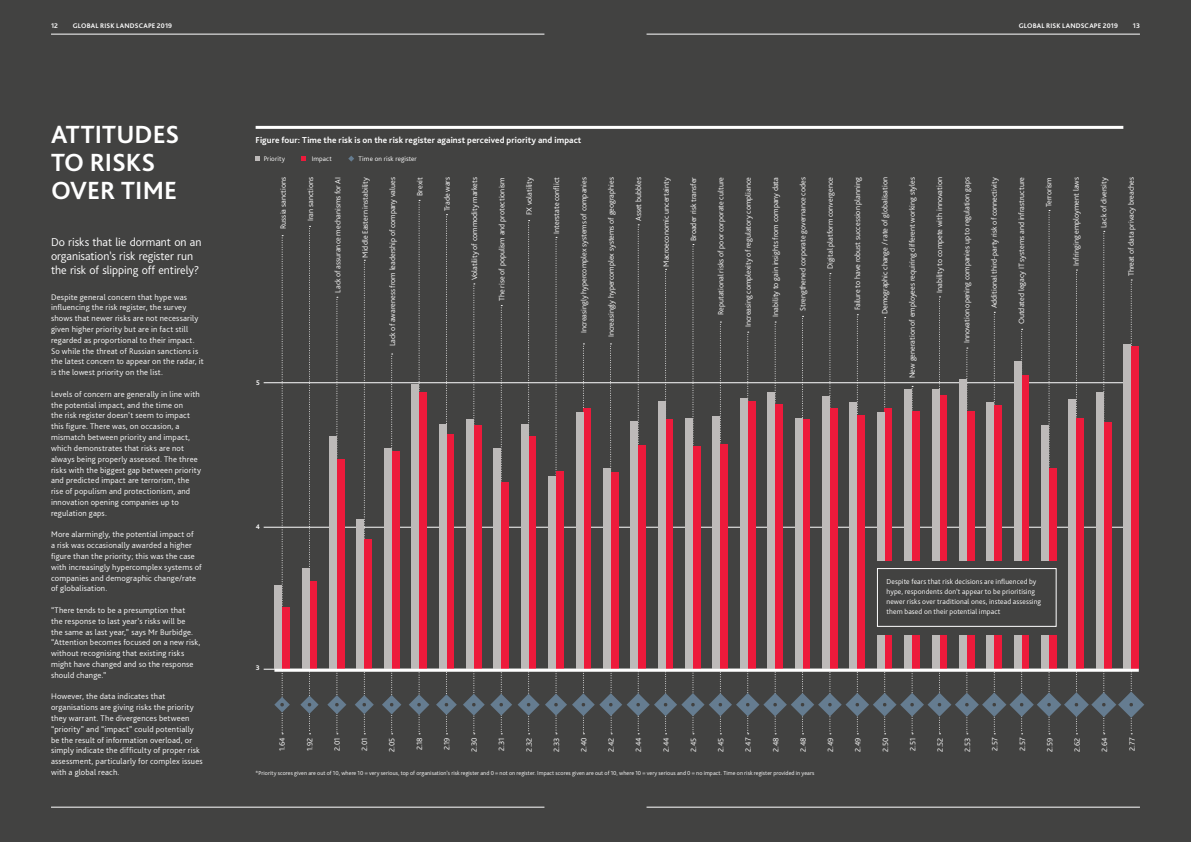
<style>
.page{position:relative;width:1191px;height:842px;background:#424241}
.page>*{position:absolute;margin:0;border:0;box-sizing:border-box;transform-origin:0 0}
.t1{font:700 26px/28px "Bliss Pro";color:#fff}
.t2{font:300 12px/14.4px "Bliss Pro";letter-spacing:-.005em;color:#fff}
.t3{font:700 9px "Bliss Pro";letter-spacing:.015em;color:#fff}
.t4{font:300 8.5px/10.8px "Bliss Pro";letter-spacing:.02em;color:#fff}
.t5{font:300 8px "Bliss Pro";color:#fff}
.t6{font:300 7.5px/10px "Bliss Pro";letter-spacing:.015em;color:#fff}
.t7{font:700 7px "Bliss Pro";letter-spacing:.025em;color:#fff}
.t8{font:300 7px "Bliss Pro";letter-spacing:.015em;color:#fff}
.t9{font:300 6px "Bliss Pro";letter-spacing:.01em;color:#fff}
</style>
<div class="page">
<hr style="left:264px;top:669px;width:874px;height:1px;background:#fff">
<hr style="left:264px;top:527px;width:874px;height:1px;background:#fff">
<hr style="left:264px;top:383px;width:874px;height:1px;background:#fff">
<hr style="left:274px;top:669px;width:864px;height:3px;background:#fff">
<hr style="left:256px;top:126px;width:867px;height:3px;background:#fff">
<svg style="left:256px;top:157px;width:4px;height:4px"></svg>
<svg style="left:302px;top:157px;width:4px;height:4px"></svg>
<svg style="left:348px;top:156px;width:6px;height:6px"></svg>
<svg style="left:355px;top:260px;width:19px;height:474px"></svg>
<svg style="left:409px;top:200px;width:20px;height:534px"></svg>
<svg style="left:300px;top:226px;width:18px;height:508px"></svg>
<svg style="left:436px;top:214px;width:21px;height:520px"></svg>
<svg style="left:327px;top:297px;width:19px;height:437px"></svg>
<svg style="left:382px;top:354px;width:19px;height:380px"></svg>
<svg style="left:545px;top:210px;width:599px;height:524px"></svg>
<svg style="left:463px;top:220px;width:76px;height:514px"></svg>
<svg style="left:274px;top:235px;width:16px;height:499px"></svg>
<hr style="left:646px;top:807px;width:494px;height:1px;background:#fff">
<hr style="left:646px;top:34px;width:494px;height:1px;background:#fff">
<hr style="left:51px;top:34px;width:493px;height:1px;background:#fff">
<hr style="left:51px;top:807px;width:493px;height:1px;background:#fff">
<p class="t7" style="left:51px;top:22px;width:8px">12</p>
<p class="t7" style="left:73px;top:22px;width:101px">GLOBAL RISK LANDSCAPE 2019</p>
<p class="t7" style="left:1018px;top:22px;width:101px">GLOBAL RISK LANDSCAPE 2019</p>
<p class="t7" style="left:1132px;top:22px;width:9px">13</p>
<h1 class="t1" style="left:51px;top:119px;width:130px">ATTITUDES<br>TO RISKS<br>OVER TIME</h1>
<h2 class="t2" style="left:51px;top:234px;width:152px">Do risks that lie dormant on an organisation’s risk register run the risk of slipping off entirely?</h2>
<p class="t4" style="left:51px;top:291px;width:154px">Despite general concern that hype was influencing the risk register, the survey shows that newer risks are not necessarily given higher priority but are in fact still regarded as proportional to their impact.<br>So while the threat of Russian sanctions is the latest concern to appear on the radar, it is the lowest priority on the list.</p>
<p class="t4" style="left:51px;top:388px;width:151px">Levels of concern are generally in line with the potential impact, and the time on<br>the risk register doesn’t seem to impact this figure. There was, on occasion, a mismatch between priority and impact, which demonstrates that risks are not always being properly assessed. The three risks with the biggest gap between priority and predicted impact are terrorism, the rise of populism and protectionism, and innovation opening companies up to regulation gaps.</p>
<p class="t4" style="left:51px;top:529px;width:152px">More alarmingly, the potential impact of<br>a risk was occasionally awarded a higher figure than the priority; this was the case with increasingly hypercomplex systems of companies and demographic change/rate of globalisation.</p>
<p class="t4" style="left:51px;top:604px;width:151px">“There tends to be a presumption that<br>the response to last year’s risks will be<br>the same as last year,” says Mr Burbidge. “Attention becomes focused on a new risk, without recognising that existing risks might have changed and so the response should change.”</p>
<p class="t4" style="left:51px;top:691px;width:153px">However, the data indicates that organisations are giving risks the priority they warrant. The divergences between “priority” and “impact” could potentially be the result of information overload, or simply indicate the difficulty of proper risk assessment, particularly for complex issues with a global reach.</p>
<p class="t3" style="left:256px;top:134px;width:327px">Figure four: Time the risk is on the risk register against perceived priority and impact</p>
<p class="t8" style="left:264px;top:155px;width:23px">Priority</p>
<p class="t8" style="left:312px;top:155px;width:22px">Impact</p>
<p class="t8" style="left:358px;top:155px;width:60px">Time on risk register</p>
<p class="t7" style="left:256px;top:378px;width:5px">5</p>
<p class="t5" style="left:278px;top:229px;width:53px;rotate:-90deg">Russia sanctions</p>
<p class="t5" style="left:305px;top:221px;width:45px;rotate:-90deg">Iran sanctions</p>
<p class="t5" style="left:333px;top:293px;width:117px;rotate:-90deg">Lack of assurance mechanisms for AI</p>
<p class="t5" style="left:360px;top:258px;width:82px;rotate:-90deg">Middle Eastern instability</p>
<p class="t5" style="left:387px;top:346px;width:170px;rotate:-90deg">Lack of awareness from leadership of company values</p>
<p class="t5" style="left:415px;top:196px;width:20px;rotate:-90deg">Brexit</p>
<p class="t5" style="left:442px;top:211px;width:35px;rotate:-90deg">Trade wars</p>
<p class="t5" style="left:469px;top:280px;width:105px;rotate:-90deg">Volatility of commodity markets</p>
<p class="t5" style="left:497px;top:301px;width:125px;rotate:-90deg">The rise of populism and protectionism</p>
<p class="t5" style="left:524px;top:215px;width:39px;rotate:-90deg">FX volatility</p>
<p class="t5" style="left:551px;top:234px;width:58px;rotate:-90deg">Interstate conflict</p>
<p class="t5" style="left:579px;top:333px;width:158px;rotate:-90deg">Increasingly hypercomplex systems of companies</p>
<p class="t5" style="left:606px;top:337px;width:162px;rotate:-90deg">Increasingly hypercomplex systems of geographies</p>
<p class="t5" style="left:633px;top:221px;width:45px;rotate:-90deg">Asset bubbles</p>
<p class="t5" style="left:661px;top:267px;width:91px;rotate:-90deg">Macroeconomic uncertainty</p>
<p class="t5" style="left:688px;top:241px;width:65px;rotate:-90deg">Broader risk transfer</p>
<p class="t5" style="left:715px;top:315px;width:139px;rotate:-90deg">Reputational risks of poor corporate culture</p>
<p class="t5" style="left:743px;top:327px;width:152px;rotate:-90deg">Increasing complexity of regulatory compliance</p>
<p class="t5" style="left:770px;top:317px;width:141px;rotate:-90deg">Inability to gain insights from company data</p>
<p class="t5" style="left:798px;top:311px;width:135px;rotate:-90deg">Strengthened corporate governance codes</p>
<p class="t5" style="left:825px;top:269px;width:94px;rotate:-90deg">Digital platform convergence</p>
<p class="t5" style="left:852px;top:310px;width:135px;rotate:-90deg">Failure to have robust succession planning</p>
<p class="t5" style="left:880px;top:314px;width:138px;rotate:-90deg">Demographic change / rate of globalisation</p>
<p class="t5" style="left:907px;top:378px;width:203px;rotate:-90deg">New generation of employees requiring different working styles</p>
<p class="t5" style="left:934px;top:293px;width:117px;rotate:-90deg">Inability to compete with innovation</p>
<p class="t5" style="left:962px;top:343px;width:168px;rotate:-90deg">Innovation opening companies up to regulation gaps</p>
<p class="t5" style="left:989px;top:308px;width:133px;rotate:-90deg">Additional third-party risk of connectivity</p>
<p class="t5" style="left:1016px;top:324px;width:149px;rotate:-90deg">Outdated legacy IT systems and infrastructure</p>
<p class="t5" style="left:1044px;top:207px;width:32px;rotate:-90deg">Terrorism</p>
<p class="t5" style="left:1071px;top:266px;width:90px;rotate:-90deg">Infringing employment laws</p>
<p class="t5" style="left:1098px;top:228px;width:52px;rotate:-90deg">Lack of diversity</p>
<p class="t5" style="left:1126px;top:276px;width:101px;rotate:-90deg">Threat of data privacy breaches</p>
<p class="t7" style="left:256px;top:522px;width:6px">4</p>
<p class="t7" style="left:256px;top:663px;width:5px">3</p>
<p class="t6" style="left:886px;top:576px;width:156px">Despite fears that risk decisions are influenced by hype, respondents don’t appear to be prioritising newer risks over traditional ones, instead assessing them based on their potential impact</p>
<p class="t5" style="left:277px;top:751px;width:15px;rotate:-90deg">1.64</p>
<p class="t5" style="left:305px;top:751px;width:15px;rotate:-90deg">1.92</p>
<p class="t5" style="left:332px;top:751px;width:15px;rotate:-90deg">2.01</p>
<p class="t5" style="left:359px;top:751px;width:15px;rotate:-90deg">2.01</p>
<p class="t5" style="left:387px;top:752px;width:16px;rotate:-90deg">2.05</p>
<p class="t5" style="left:414px;top:750px;width:14px;rotate:-90deg">2.18</p>
<p class="t5" style="left:442px;top:750px;width:14px;rotate:-90deg">2.19</p>
<p class="t5" style="left:469px;top:752px;width:16px;rotate:-90deg">2.30</p>
<p class="t5" style="left:496px;top:751px;width:15px;rotate:-90deg">2.31</p>
<p class="t5" style="left:524px;top:751px;width:15px;rotate:-90deg">2.32</p>
<p class="t5" style="left:551px;top:752px;width:16px;rotate:-90deg">2.33</p>
<p class="t5" style="left:579px;top:752px;width:16px;rotate:-90deg">2.40</p>
<p class="t5" style="left:606px;top:752px;width:16px;rotate:-90deg">2.42</p>
<p class="t5" style="left:633px;top:752px;width:16px;rotate:-90deg">2.44</p>
<p class="t5" style="left:661px;top:752px;width:16px;rotate:-90deg">2.44</p>
<p class="t5" style="left:688px;top:752px;width:16px;rotate:-90deg">2.45</p>
<p class="t5" style="left:716px;top:752px;width:16px;rotate:-90deg">2.45</p>
<p class="t5" style="left:743px;top:751px;width:15px;rotate:-90deg">2.47</p>
<p class="t5" style="left:770px;top:752px;width:16px;rotate:-90deg">2.48</p>
<p class="t5" style="left:798px;top:752px;width:16px;rotate:-90deg">2.48</p>
<p class="t5" style="left:825px;top:752px;width:16px;rotate:-90deg">2.49</p>
<p class="t5" style="left:853px;top:752px;width:16px;rotate:-90deg">2.49</p>
<p class="t5" style="left:880px;top:752px;width:16px;rotate:-90deg">2.50</p>
<p class="t5" style="left:907px;top:751px;width:15px;rotate:-90deg">2.51</p>
<p class="t5" style="left:935px;top:751px;width:15px;rotate:-90deg">2.52</p>
<p class="t5" style="left:962px;top:752px;width:16px;rotate:-90deg">2.53</p>
<p class="t5" style="left:990px;top:751px;width:15px;rotate:-90deg">2.57</p>
<p class="t5" style="left:1017px;top:751px;width:15px;rotate:-90deg">2.57</p>
<p class="t5" style="left:1044px;top:752px;width:16px;rotate:-90deg">2.59</p>
<p class="t5" style="left:1072px;top:752px;width:16px;rotate:-90deg">2.62</p>
<p class="t5" style="left:1099px;top:752px;width:16px;rotate:-90deg">2.64</p>
<p class="t5" style="left:1127px;top:751px;width:15px;rotate:-90deg">2.77</p>
<p class="t9" style="left:256px;top:769px;width:560px">*Priority scores given are out of 10, where 10 = very serious, top of organisation’s risk register and 0 = not on register. Impact scores given are out of 10, where 10 = very serious and 0 = no impact. Time on risk register provided in years</p>
</div>
